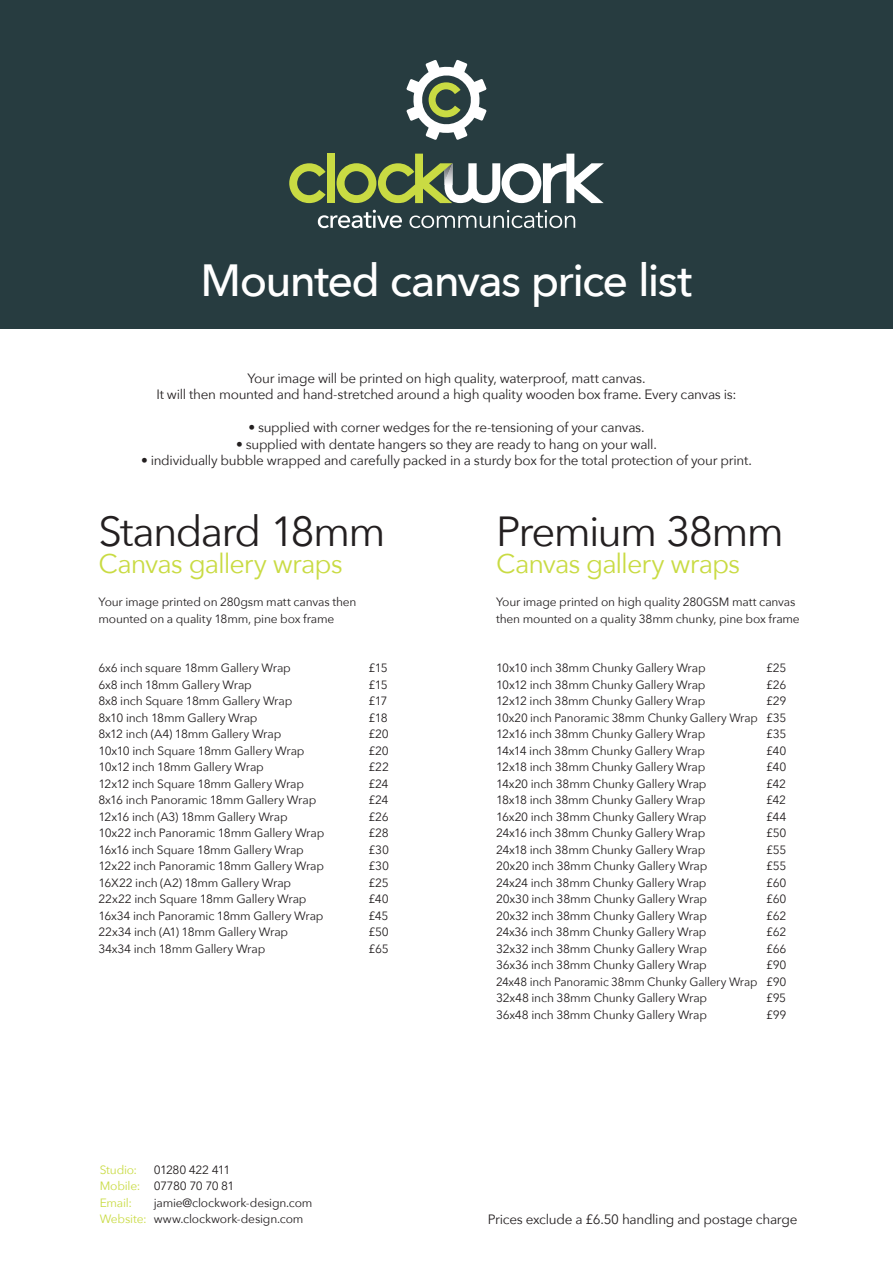
<style>
.page{position:relative;width:893px;height:1263px;background:#fff}
.page>*{position:absolute;margin:0;border:0;box-sizing:border-box;transform-origin:0 0}
.t1{font:500 45px "Avenir Next";letter-spacing:-.04em;color:#fff}
.t2{font:42px "Avenir Next";letter-spacing:-.045em;color:#231f20}
.t3{font:27px "Avenir Next";letter-spacing:-.04em;color:#c9db43}
.t4{font:13.5px/16.5px "Avenir Next";letter-spacing:-.02em;color:#231f20;text-align:center}
.t5{font:12px/16.5px "Avenir Next";letter-spacing:-.02em;color:#231f20}
.t6{font:12px "Avenir Next";letter-spacing:-.02em;color:#c9db43}
.t7{font:12px "Avenir Next";letter-spacing:-.045em;color:#231f20}
.s1{color:#c9db43}
</style>
<div class="page">
<div style="left:0;top:0;width:893px;height:328px;background:#273c40"></div>
<svg style="left:289px;top:163px;width:37px;height:40px"></svg>
<div style="left:327px;top:154px;width:8px;height:49px;background:#c9db43"></div>
<svg style="left:337px;top:154px;width:267px;height:49px"></svg>
<img style="left:445px;top:163px;width:7px;height:19px">
<svg style="left:318px;top:210px;width:84px;height:18px"></svg>
<svg style="left:409px;top:210px;width:166px;height:18px"></svg>
<svg style="left:406px;top:60px;width:81px;height:80px"></svg>
<p class="t1" style="left:201px;top:254px;width:493px">Mounted canvas price list</p>
<p class="t4" style="left:156px;top:370px;width:582px">Your image will be printed on high quality, waterproof, matt canvas.<br>It will then mounted and hand-stretched around a high quality wooden box frame. Every canvas is:</p>
<p class="t4" style="left:248px;top:419px;width:398px">• supplied with corner wedges for the re-tensioning of your canvas.</p>
<p class="t4" style="left:236px;top:436px;width:422px">• supplied with dentate hangers so they are ready to hang on your wall.</p>
<p class="t4" style="left:141px;top:452px;width:612px">• individually bubble wrapped and carefully packed in a sturdy box for the total protection of your print.</p>
<p class="t2" style="left:98px;top:506px;width:289px">Standard 18mm</p>
<p class="t3" style="left:98px;top:547px;width:246px">Canvas gallery wraps</p>
<p class="t5" style="left:98px;top:594px;width:259px">Your image printed on 280gsm matt canvas then mounted on a quality 18mm, pine box frame</p>
<p class="t5" style="left:98px;top:660px;width:194px">6x6 inch square 18mm Gallery Wrap</p>
<p class="t5" style="left:368px;top:660px;width:21px">£15</p>
<p class="t5" style="left:98px;top:676px;width:155px">6x8 inch 18mm Gallery Wrap</p>
<p class="t5" style="left:368px;top:676px;width:21px">£15</p>
<p class="t5" style="left:98px;top:693px;width:195px">8x8 inch Square 18mm Gallery Wrap</p>
<p class="t5" style="left:368px;top:693px;width:20px">£17</p>
<p class="t5" style="left:98px;top:709px;width:161px">8x10 inch 18mm Gallery Wrap</p>
<p class="t5" style="left:368px;top:709px;width:21px">£18</p>
<p class="t5" style="left:98px;top:726px;width:184px">8x12 inch (A4) 18mm Gallery Wrap</p>
<p class="t5" style="left:368px;top:726px;width:22px">£20</p>
<p class="t5" style="left:98px;top:742px;width:208px">10x10 inch Square 18mm Gallery Wrap</p>
<p class="t5" style="left:368px;top:742px;width:22px">£20</p>
<p class="t5" style="left:98px;top:759px;width:167px">10x12 inch 18mm Gallery Wrap</p>
<p class="t5" style="left:368px;top:759px;width:22px">£22</p>
<p class="t5" style="left:98px;top:775px;width:207px">12x12 inch Square 18mm Gallery Wrap</p>
<p class="t5" style="left:368px;top:775px;width:22px">£24</p>
<p class="t5" style="left:98px;top:792px;width:219px">8x16 inch Panoramic 18mm Gallery Wrap</p>
<p class="t5" style="left:368px;top:792px;width:22px">£24</p>
<p class="t5" style="left:98px;top:808px;width:191px">12x16 inch (A3) 18mm Gallery Wrap</p>
<p class="t5" style="left:368px;top:808px;width:22px">£26</p>
<p class="t5" style="left:98px;top:825px;width:227px">10x22 inch Panoramic 18mm Gallery Wrap</p>
<p class="t5" style="left:368px;top:825px;width:22px">£28</p>
<p class="t5" style="left:98px;top:841px;width:207px">16x16 inch Square 18mm Gallery Wrap</p>
<p class="t5" style="left:368px;top:841px;width:22px">£30</p>
<p class="t5" style="left:98px;top:858px;width:227px">12x22 inch Panoramic 18mm Gallery Wrap</p>
<p class="t5" style="left:368px;top:858px;width:22px">£30</p>
<p class="t5" style="left:98px;top:874px;width:194px">16X22 inch (A2) 18mm Gallery Wrap</p>
<p class="t5" style="left:368px;top:874px;width:22px">£25</p>
<p class="t5" style="left:98px;top:891px;width:209px">22x22 inch Square 18mm Gallery Wrap</p>
<p class="t5" style="left:368px;top:891px;width:22px">£40</p>
<p class="t5" style="left:98px;top:907px;width:226px">16x34 inch Panoramic 18mm Gallery Wrap</p>
<p class="t5" style="left:368px;top:907px;width:21px">£45</p>
<p class="t5" style="left:98px;top:924px;width:191px">22x34 inch (A1) 18mm Gallery Wrap</p>
<p class="t5" style="left:368px;top:924px;width:22px">£50</p>
<p class="t5" style="left:98px;top:940px;width:168px">34x34 inch 18mm Gallery Wrap</p>
<p class="t5" style="left:368px;top:940px;width:22px">£65</p>
<p class="t6" style="left:100px;top:1162px;width:39px">Studio:</p>
<p class="t7" style="left:154px;top:1162px;width:78px">01280 422 411</p>
<p class="t5" style="left:100px;top:1178px;width:136px"><span class="s1">Mobile:</span> 07780 70 70 81</p>
<p class="t6" style="left:100px;top:1195px;width:34px">Email:</p>
<p class="t5" style="left:154px;top:1194px;width:160px">jamie@clockwork-design.com</p>
<p class="t5" style="left:100px;top:1211px;width:205px"><span class="s1">Website:</span> www.clockwork-design.com</p>
<p class="t2" style="left:496px;top:506px;width:289px">Premium 38mm</p>
<p class="t3" style="left:496px;top:547px;width:246px">Canvas gallery wraps</p>
<p class="t5" style="left:496px;top:594px;width:301px">Your image printed on high quality 280GSM matt canvas</p>
<p class="t5" style="left:496px;top:610px;width:305px">then mounted on a quality 38mm chunky, pine box frame</p>
<p class="t5" style="left:496px;top:660px;width:211px">10x10 inch 38mm Chunky Gallery Wrap</p>
<p class="t5" style="left:766px;top:660px;width:22px">£25</p>
<p class="t5" style="left:496px;top:676px;width:211px">10x12 inch 38mm Chunky Gallery Wrap</p>
<p class="t5" style="left:766px;top:676px;width:22px">£26</p>
<p class="t5" style="left:496px;top:693px;width:211px">12x12 inch 38mm Chunky Gallery Wrap</p>
<p class="t5" style="left:766px;top:693px;width:22px">£29</p>
<p class="t5" style="left:496px;top:709px;width:292px">10x20 inch Panoramic 38mm Chunky Gallery Wrap £35</p>
<p class="t5" style="left:496px;top:726px;width:211px">12x16 inch 38mm Chunky Gallery Wrap</p>
<p class="t5" style="left:766px;top:726px;width:22px">£35</p>
<p class="t5" style="left:496px;top:742px;width:210px">14x14 inch 38mm Chunky Gallery Wrap</p>
<p class="t5" style="left:766px;top:742px;width:22px">£40</p>
<p class="t5" style="left:496px;top:759px;width:211px">12x18 inch 38mm Chunky Gallery Wrap</p>
<p class="t5" style="left:766px;top:759px;width:22px">£40</p>
<p class="t5" style="left:496px;top:775px;width:212px">14x20 inch 38mm Chunky Gallery Wrap</p>
<p class="t5" style="left:766px;top:775px;width:21px">£42</p>
<p class="t5" style="left:496px;top:792px;width:211px">18x18 inch 38mm Chunky Gallery Wrap</p>
<p class="t5" style="left:766px;top:792px;width:21px">£42</p>
<p class="t5" style="left:496px;top:808px;width:212px">16x20 inch 38mm Chunky Gallery Wrap</p>
<p class="t5" style="left:766px;top:808px;width:22px">£44</p>
<p class="t5" style="left:496px;top:825px;width:211px">24x16 inch 38mm Chunky Gallery Wrap</p>
<p class="t5" style="left:766px;top:825px;width:22px">£50</p>
<p class="t5" style="left:496px;top:841px;width:211px">24x18 inch 38mm Chunky Gallery Wrap</p>
<p class="t5" style="left:766px;top:841px;width:22px">£55</p>
<p class="t5" style="left:496px;top:858px;width:213px">20x20 inch 38mm Chunky Gallery Wrap</p>
<p class="t5" style="left:766px;top:858px;width:22px">£55</p>
<p class="t5" style="left:496px;top:874px;width:212px">24x24 inch 38mm Chunky Gallery Wrap</p>
<p class="t5" style="left:766px;top:874px;width:22px">£60</p>
<p class="t5" style="left:496px;top:891px;width:213px">20x30 inch 38mm Chunky Gallery Wrap</p>
<p class="t5" style="left:766px;top:891px;width:22px">£60</p>
<p class="t5" style="left:496px;top:907px;width:212px">20x32 inch 38mm Chunky Gallery Wrap</p>
<p class="t5" style="left:766px;top:907px;width:22px">£62</p>
<p class="t5" style="left:496px;top:924px;width:212px">24x36 inch 38mm Chunky Gallery Wrap</p>
<p class="t5" style="left:766px;top:924px;width:22px">£62</p>
<p class="t5" style="left:496px;top:940px;width:212px">32x32 inch 38mm Chunky Gallery Wrap</p>
<p class="t5" style="left:766px;top:940px;width:22px">£66</p>
<p class="t5" style="left:496px;top:957px;width:212px">36x36 inch 38mm Chunky Gallery Wrap</p>
<p class="t5" style="left:766px;top:957px;width:22px">£90</p>
<p class="t5" style="left:496px;top:973px;width:292px">24x48 inch Panoramic 38mm Chunky Gallery Wrap £90</p>
<p class="t5" style="left:496px;top:990px;width:213px">32x48 inch 38mm Chunky Gallery Wrap</p>
<p class="t5" style="left:766px;top:990px;width:22px">£95</p>
<p class="t5" style="left:496px;top:1006px;width:212px">36x48 inch 38mm Chunky Gallery Wrap</p>
<p class="t5" style="left:766px;top:1006px;width:22px">£99</p>
<p class="t4" style="left:488px;top:1211px;width:311px">Prices exclude a £6.50 handling and postage charge</p>
</div>
